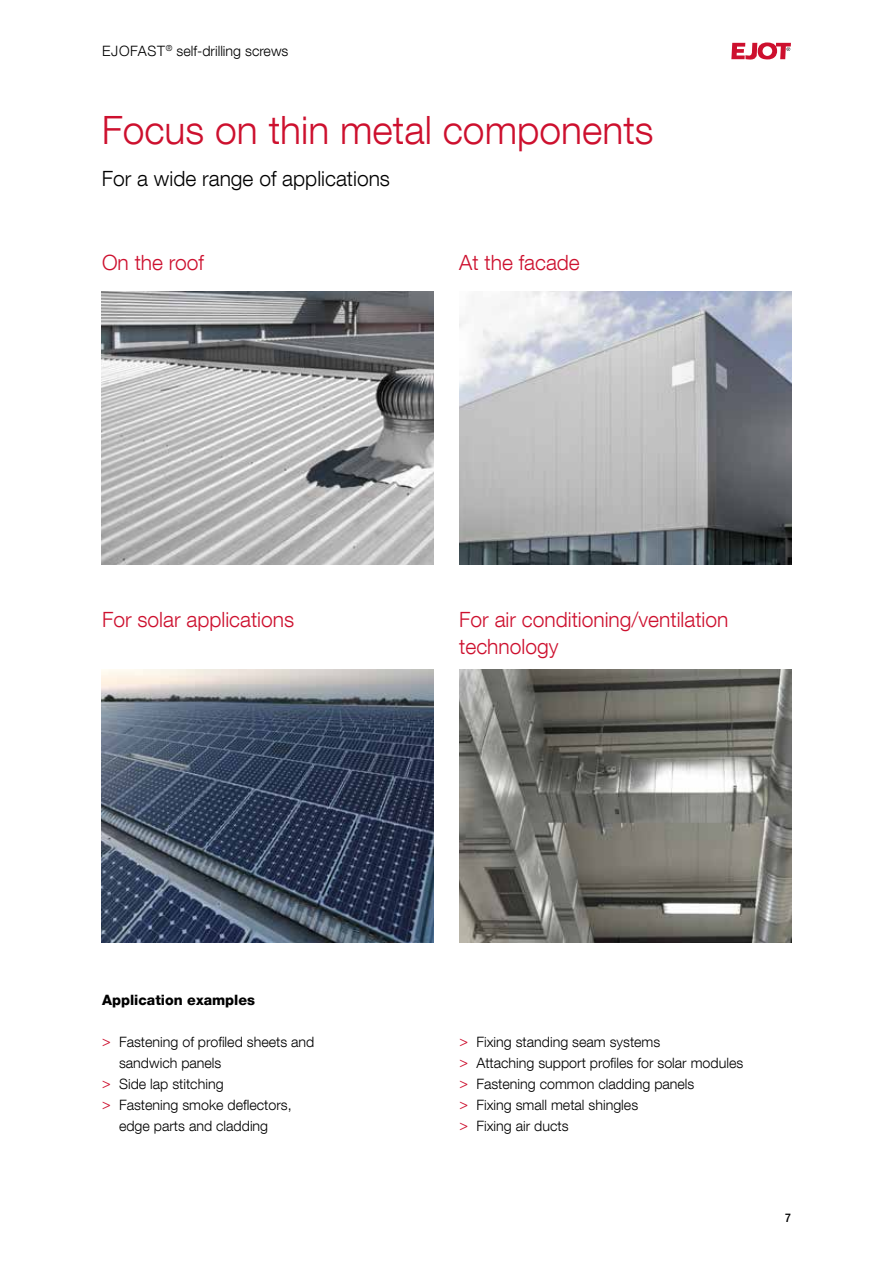
<style>
.page{position:relative;width:893px;height:1263px;background:#fff}
.page>*{position:absolute;margin:0;border:0;box-sizing:border-box;transform-origin:0 0}
.t1{font:300 39px "Helvetica Neue LT Com";color:#cd102e}
.t2{font:300 21px/27px "Helvetica Neue LT Com";color:#cd102e}
.t3{font:300 21px "Helvetica Neue LT Com";color:#000}
.t4{font:300 14.25px/21px "Helvetica Neue LT Com";color:#000}
.t5{font:800 14.25px "Helvetica Neue LT Com";color:#000}
.t6{font:500 condensed 12px "Helvetica Neue LT Com";color:#000}
.s1{font-weight:400;color:#cd102e}
</style>
<div class="page">
<svg style="left:731px;top:42px;width:60px;height:18px"></svg>
<img style="left:102px;top:291px;width:332px;height:273px">
<img style="left:102px;top:669px;width:332px;height:273px">
<img style="left:459px;top:291px;width:332px;height:273px">
<img style="left:459px;top:669px;width:332px;height:273px">
<p class="t4" style="left:102px;top:40px;width:188px">EJOFAST<sup>®</sup> self-drilling screws</p>
<h1 class="t1" style="left:102px;top:106px;width:553px">Focus on thin metal components</h1>
<h2 class="t3" style="left:102px;top:166px;width:290px">For a wide range of applications</h2>
<h2 class="t2" style="left:102px;top:249px;width:103px">On the roof</h2>
<h2 class="t2" style="left:459px;top:249px;width:122px">At the facade</h2>
<h2 class="t2" style="left:102px;top:606px;width:194px">For solar applications</h2>
<p class="t5" style="left:102px;top:992px;width:155px">Application examples</p>
<p class="t4" style="left:102px;top:1031px;width:214px"><span class="s1">&gt;</span> Fastening of profiled sheets and</p>
<p class="t4" style="left:119px;top:1052px;width:104px">sandwich panels</p>
<p class="t4" style="left:102px;top:1073px;width:123px"><span class="s1">&gt;</span> Side lap stitching</p>
<p class="t4" style="left:102px;top:1094px;width:191px"><span class="s1">&gt;</span> Fastening smoke deflectors,</p>
<p class="t4" style="left:119px;top:1115px;width:151px">edge parts and cladding</p>
<h2 class="t2" style="left:459px;top:606px;width:271px">For air conditioning/ventilation technology</h2>
<p class="t4" style="left:459px;top:1031px;width:285px"><span class="s1">&gt;</span> Fixing standing seam systems<br><span class="s1">&gt;</span> Attaching support profiles for solar modules <span class="s1">&gt;</span> Fastening common cladding panels<br><span class="s1">&gt;</span> Fixing small metal shingles<br><span class="s1">&gt;</span> Fixing air ducts</p>
<p class="t6" style="left:785px;top:1211px;width:7px">7</p>
</div>
